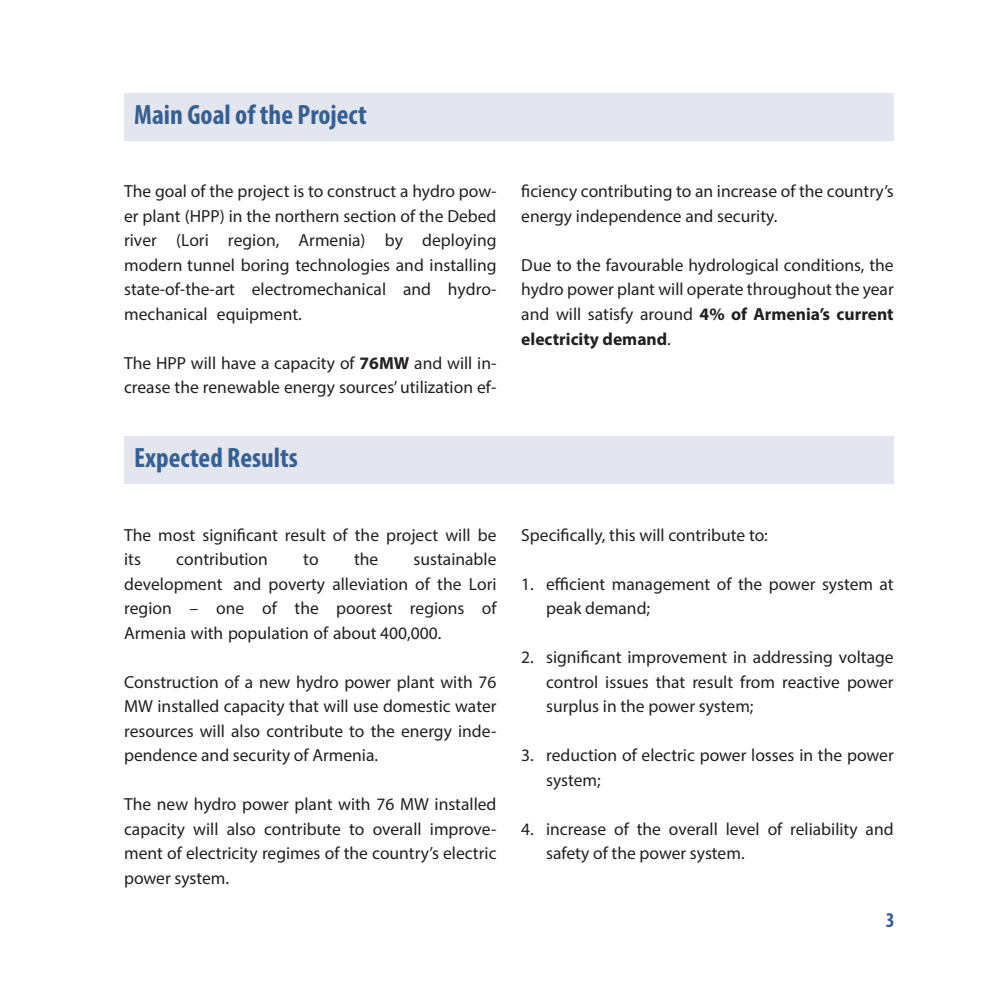
<style>
.page{position:relative;width:993px;height:993px;background:#fff}
.page>*{position:absolute;margin:0;border:0;box-sizing:border-box;transform-origin:0 0}
.Heading_1{font:700 condensed 28px "Myriad Pro";color:#346093}
.t1{font:700 condensed 21px "Myriad Pro";color:#346093}
.Body_Text{font:17.5px/24.5px "Myriad Pro";color:#231f20;text-align:justify}
.s1{font-weight:700}
</style>
<div class="page">
<div style="left:124px;top:93px;width:769px;height:48px;background:#e4e6ef"></div>
<div style="left:124px;top:436px;width:769px;height:48px;background:#e4e6ef"></div>
<p class="Heading_1" style="left:134px;top:97px;width:234px">Main Goal of the Project</p>
<p class="Body_Text" style="left:124px;top:179px;width:374px">The goal of the project is to construct a hydro pow&shy;er plant (HPP) in the northern section of the Debed river (Lori region, Armenia) by deploying modern tunnel boring technologies and installing state-of-the-art electromechanical and hydro&shy;mechanical equipment.</p>
<p class="Body_Text" style="left:124px;top:350px;width:374px">The HPP will have a capacity of <span class="s1">76MW</span> and will in&shy;crease the renewable energy sources’ utilization ef-</p>
<p class="Heading_1" style="left:134px;top:440px;width:165px">Expected Results</p>
<p class="Body_Text" style="left:124px;top:522px;width:374px">The most significant result of the project will be its</p>
<p class="Body_Text" style="left:124px;top:546px;width:374px;text-indent:289px">sustainable development and poverty alleviation of the Lori region – one of the poorest regions of Armenia with population of about 400,000.</p>
<p class="Body_Text" style="left:124px;top:669px;width:374px">Construction of a new hydro power plant with 76<br>MW installed capacity that will use domestic water resources will also contribute to the energy inde&shy;pendence and security of Armenia.</p>
<p class="Body_Text" style="left:124px;top:791px;width:374px">The new hydro power plant with 76 MW installed capacity will also contribute to overall improve&shy;ment of electricity regimes of the country’s electric power system.</p>
<p class="Body_Text" style="left:176px;top:546px;width:93px">contribution</p>
<p class="Body_Text" style="left:303px;top:546px;width:17px">to</p>
<p class="Body_Text" style="left:354px;top:546px;width:26px">the</p>
<p class="Body_Text" style="left:521px;top:179px;width:374px">ficiency contributing to an increase of the country’s energy independence and security.</p>
<p class="Body_Text" style="left:521px;top:252px;width:374px">Due to the favourable hydrological conditions, the hydro power plant will operate throughout the year and will satisfy around <span class="s1">4% of Armenia’s current electricity demand</span>.</p>
<p class="Body_Text" style="left:521px;top:522px;width:248px">Specifically, this will contribute to:</p>
<p class="Body_Text" style="left:546px;top:571px;width:349px;text-indent:-25px">1. efficient management of the power system at peak demand;</p>
<p class="Body_Text" style="left:546px;top:644px;width:349px;text-indent:-25px">2. significant improvement in addressing voltage control issues that result from reactive power surplus in the power system;</p>
<p class="Body_Text" style="left:546px;top:742px;width:349px;text-indent:-25px">3. reduction of electric power losses in the power system;</p>
<p class="Body_Text" style="left:546px;top:816px;width:349px;text-indent:-25px">4. increase of the overall level of reliability and safety of the power system.</p>
<p class="t1" style="left:885px;top:906px;width:10px">3</p>
</div>
